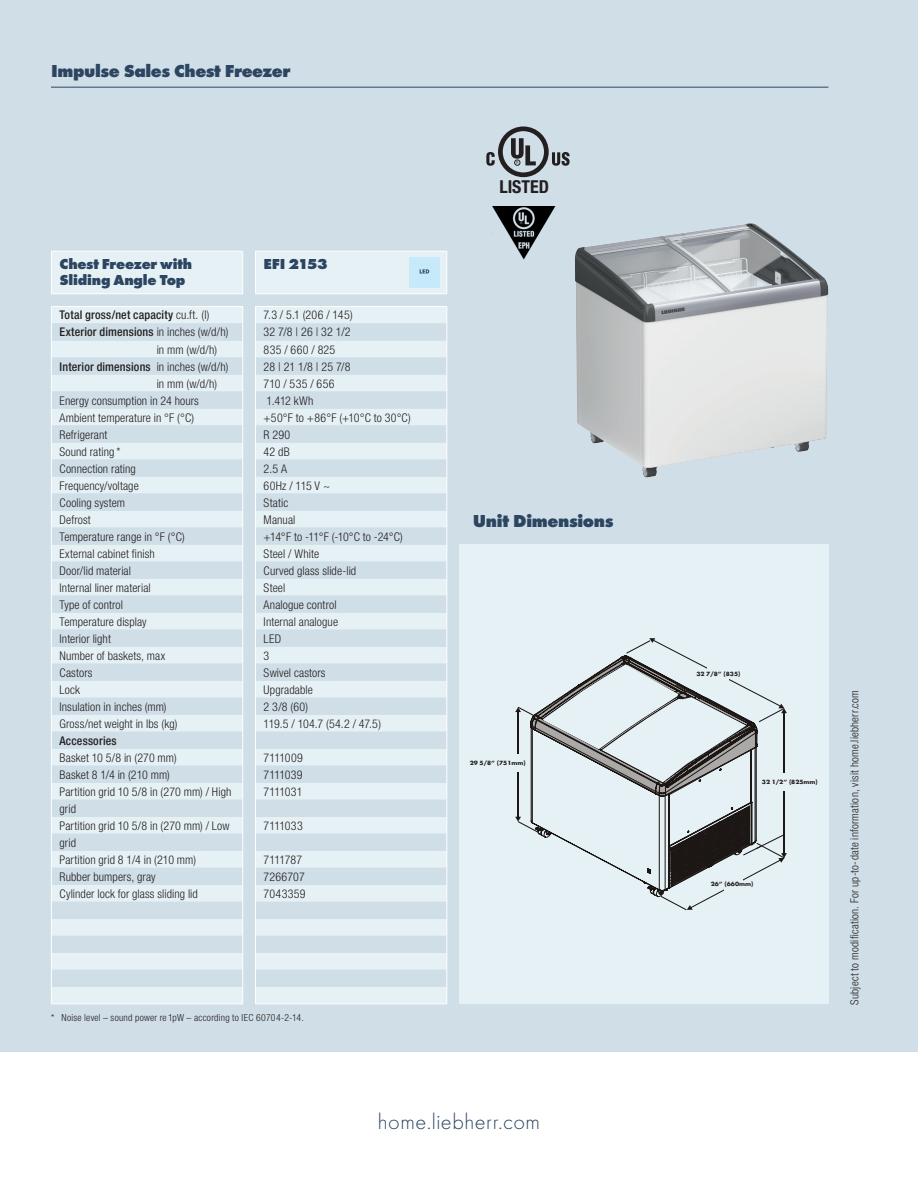
<style>
.page{position:relative;width:918px;height:1188px;background:#fff}
.page>*{position:absolute;margin:0;border:0;box-sizing:border-box;transform-origin:0 0}
.t1{font:300 22.5px "Futura";letter-spacing:.02em;color:#2c4560}
.ps_einstieg{font:700 expanded 18px "Futura";letter-spacing:-.02em;color:#2c4560}
.t2{font:700 condensed 17.85px "Helvetica Neue";color:#231f20}
.ps_attribute_pi_eins{font:700 expanded 15px/16.2px "Futura";letter-spacing:-.015em;color:#2c4560}
.ps_attribute_pi{font:300 condensed 12px/17px "Helvetica Neue LTW1 G";letter-spacing:.01em;color:#231f20}
.ps_attribute_pi-2{font:500 condensed 12px "Helvetica Neue LTW1 G";letter-spacing:.015em;color:#231f20}
.ps_attribute_pi-3{font:300 condensed 12px "Helvetica Neue LTW1 G";letter-spacing:-.02em;color:#231f20}
.ps_attribute_pi-4{font:300 condensed 12px "Helvetica Neue LTW1 G";letter-spacing:-.015em;color:#231f20}
.ps_attribute_pi-5{font:300 condensed 12px "Helvetica Neue LTW1 G";letter-spacing:-.025em;color:#231f20}
.ps_attribute_pi_zube{font:500 condensed 12px "Helvetica Neue LTW1 G";letter-spacing:.015em;color:#231f20}
.gew_ps_Klimaklassen{font:300 condensed 11.25px "Helvetica Neue LTW1 G";letter-spacing:.02em;color:#231f20}
.gew_ps_Klimaklassen-2{font:300 condensed 9.75px "Helvetica Neue LTW1 G";letter-spacing:.025em;color:#231f20}
.t3{font:700 6.3px "Futura";color:#231f20;scale:1.08 1}
.s1{font-weight:300}
</style>
<div class="page">
<div style="left:0;top:0;width:918px;height:1052px;background:#d0dee7"></div>
<div style="left:52px;top:252px;width:190px;height:751px;background:#e6f1f6"></div>
<div style="left:51px;top:294px;width:192px;height:13px;background:#d0dee7"></div>
<svg style="left:52px;top:324px;width:190px;height:663px"></svg>
<hr style="left:51px;top:1003px;width:192px;height:1px;background:#fff">
<svg style="left:51px;top:307px;width:1px;height:696px"></svg>
<svg style="left:242px;top:307px;width:1px;height:696px"></svg>
<hr style="left:51px;top:251px;width:192px;height:1px;background:#fff">
<hr style="left:51px;top:252px;width:1px;height:41px;background:#fff">
<hr style="left:242px;top:252px;width:1px;height:41px;background:#fff">
<hr style="left:51px;top:293px;width:192px;height:1px;background:#fff">
<hr style="left:51px;top:306px;width:192px;height:1px;background:#fff">
<div style="left:256px;top:252px;width:190px;height:751px;background:#e6f1f6"></div>
<div style="left:255px;top:294px;width:192px;height:13px;background:#d0dee7"></div>
<svg style="left:256px;top:324px;width:190px;height:663px"></svg>
<hr style="left:255px;top:1003px;width:192px;height:1px;background:#fff">
<svg style="left:255px;top:307px;width:1px;height:696px"></svg>
<svg style="left:446px;top:307px;width:1px;height:696px"></svg>
<hr style="left:255px;top:251px;width:192px;height:1px;background:#fff">
<hr style="left:255px;top:252px;width:1px;height:41px;background:#fff">
<hr style="left:446px;top:252px;width:1px;height:41px;background:#fff">
<hr style="left:255px;top:293px;width:192px;height:1px;background:#fff">
<hr style="left:255px;top:306px;width:192px;height:1px;background:#fff">
<hr style="left:51px;top:87px;width:777px;height:1px;background:#2c4560">
<div style="left:459px;top:544px;width:369px;height:460px;background:#e6f1f6"></div>
<div style="left:409px;top:257px;width:31px;height:31px;background:#c6eafa"></div>
<svg style="left:420px;top:269px;width:9px;height:5px"></svg>
<img style="left:575px;top:223px;width:253px;height:254px">
<img style="left:492px;top:206px;width:64px;height:54px">
<svg style="left:486px;top:126px;width:84px;height:51px"></svg>
<svg style="left:515px;top:638px;width:272px;height:272px"></svg>
<div style="left:512px;top:755px;width:14px;height:17px;background:#e6f1f6"></div>
<div style="left:707px;top:664px;width:22px;height:18px;background:#e6f1f6"></div>
<div style="left:773px;top:773px;width:21px;height:17px;background:#e6f1f6"></div>
<div style="left:724px;top:875px;width:19px;height:19px;background:#e6f1f6"></div>
<p class="ps_einstieg" style="left:51px;top:60px;width:241px">Impulse Sales Chest Freezer</p>
<p class="ps_attribute_pi_eins" style="left:60px;top:255px;width:134px">Chest Freezer with<br>Sliding Angle Top</p>
<p class="ps_attribute_pi_eins" style="left:264px;top:255px;width:66px">EFI 2153</p>
<p class="ps_attribute_pi-2" style="left:60px;top:308px;width:152px">Total gross/net capacity <span class="s1">cu.ft. (l)</span></p>
<p class="ps_attribute_pi-2" style="left:60px;top:325px;width:171px">Exterior dimensions <span class="s1">in inches (w/d/h)</span></p>
<p class="ps_attribute_pi" style="left:157px;top:341px;width:62px">in mm (w/d/h)</p>
<p class="ps_attribute_pi-2" style="left:60px;top:359px;width:171px">Interior dimensions <span class="s1">in inches (w/d/h)</span></p>
<p class="ps_attribute_pi" style="left:157px;top:375px;width:62px">in mm (w/d/h)</p>
<p class="ps_attribute_pi" style="left:60px;top:392px;width:141px">Energy consumption in 24 hours</p>
<p class="ps_attribute_pi" style="left:60px;top:409px;width:136px">Ambient temperature in °F (°C)</p>
<p class="ps_attribute_pi" style="left:60px;top:426px;width:49px">Refrigerant</p>
<p class="ps_attribute_pi" style="left:60px;top:443px;width:62px">Sound rating *</p>
<p class="ps_attribute_pi" style="left:60px;top:460px;width:78px">Connection rating</p>
<p class="ps_attribute_pi" style="left:60px;top:477px;width:81px">Frequency/voltage</p>
<p class="ps_attribute_pi" style="left:60px;top:494px;width:67px">Cooling system</p>
<p class="ps_attribute_pi" style="left:60px;top:511px;width:33px">Defrost</p>
<p class="ps_attribute_pi" style="left:60px;top:528px;width:127px">Temperature range in °F (°C)</p>
<p class="ps_attribute_pi" style="left:60px;top:545px;width:97px">External cabinet finish</p>
<p class="ps_attribute_pi" style="left:60px;top:562px;width:73px">Door/lid material</p>
<p class="ps_attribute_pi" style="left:60px;top:579px;width:93px">Internal liner material</p>
<p class="ps_attribute_pi" style="left:60px;top:596px;width:65px">Type of control</p>
<p class="ps_attribute_pi" style="left:60px;top:613px;width:89px">Temperature display</p>
<p class="ps_attribute_pi" style="left:60px;top:630px;width:53px">Interior light</p>
<p class="ps_attribute_pi" style="left:60px;top:647px;width:107px">Number of baskets, max</p>
<p class="ps_attribute_pi" style="left:60px;top:664px;width:119px">Castors<br>Lock<br>Insulation in inches (mm)<br>Gross/net weight in lbs (kg)</p>
<p class="ps_attribute_pi_zube" style="left:60px;top:733px;width:59px">Accessories</p>
<p class="ps_attribute_pi" style="left:60px;top:749px;width:119px">Basket 10 5/8 in (270 mm)</p>
<p class="ps_attribute_pi" style="left:60px;top:766px;width:112px">Basket 8 1/4 in (210 mm)</p>
<p class="ps_attribute_pi" style="left:60px;top:783px;width:173px">Partition grid 10 5/8 in (270 mm) / High grid</p>
<p class="ps_attribute_pi" style="left:60px;top:817px;width:172px">Partition grid 10 5/8 in (270 mm) / Low grid</p>
<p class="ps_attribute_pi" style="left:60px;top:851px;width:138px">Partition grid 8 1/4 in (210 mm)</p>
<p class="ps_attribute_pi" style="left:60px;top:868px;width:98px">Rubber bumpers, gray</p>
<p class="ps_attribute_pi" style="left:60px;top:885px;width:140px">Cylinder lock for glass sliding lid</p>
<p class="ps_attribute_pi" style="left:264px;top:307px;width:91px">7.3 / 5.1 (206 / 145)</p>
<p class="ps_attribute_pi" style="left:264px;top:324px;width:89px">32 7/8 | 26 | 32 1/2</p>
<p class="ps_attribute_pi" style="left:264px;top:341px;width:73px">835 / 660 / 825</p>
<p class="ps_attribute_pi" style="left:264px;top:358px;width:88px">28 | 21 1/8 | 25 7/8</p>
<p class="ps_attribute_pi" style="left:264px;top:375px;width:72px">710 / 535 / 656</p>
<p class="ps_attribute_pi" style="left:267px;top:392px;width:48px">1.412 kWh</p>
<p class="ps_attribute_pi" style="left:264px;top:409px;width:149px">+50°F to +86°F (+10°C to 30°C)</p>
<p class="ps_attribute_pi" style="left:264px;top:426px;width:28px">R 290</p>
<p class="ps_attribute_pi" style="left:264px;top:443px;width:28px">42 dB</p>
<p class="ps_attribute_pi" style="left:264px;top:460px;width:25px">2.5 A</p>
<p class="ps_attribute_pi" style="left:264px;top:477px;width:68px">60Hz / 115 V ~</p>
<p class="ps_attribute_pi" style="left:264px;top:494px;width:26px">Static</p>
<p class="ps_attribute_pi" style="left:264px;top:511px;width:33px">Manual</p>
<p class="ps_attribute_pi-5" style="left:264px;top:529px;width:141px">+14°F to -11°F (-10°C to -24°C)</p>
<p class="ps_attribute_pi" style="left:264px;top:545px;width:57px">Steel / White</p>
<p class="ps_attribute_pi" style="left:264px;top:562px;width:94px">Curved glass slide-lid</p>
<p class="ps_attribute_pi" style="left:264px;top:579px;width:23px">Steel</p>
<p class="ps_attribute_pi" style="left:264px;top:596px;width:74px">Analogue control</p>
<p class="ps_attribute_pi" style="left:264px;top:613px;width:76px">Internal analogue</p>
<p class="ps_attribute_pi" style="left:264px;top:630px;width:19px">LED</p>
<p class="ps_attribute_pi" style="left:264px;top:647px;width:7px">3</p>
<p class="ps_attribute_pi" style="left:264px;top:664px;width:63px">Swivel castors</p>
<p class="ps_attribute_pi" style="left:264px;top:681px;width:51px">Upgradable</p>
<p class="ps_attribute_pi" style="left:264px;top:698px;width:46px">2 3/8 (60)</p>
<p class="ps_attribute_pi-3" style="left:264px;top:716px;width:119px">119.5 / 104.7 (54.2 / 47.5)</p>
<p class="ps_attribute_pi-4" style="left:264px;top:750px;width:41px">7111009</p>
<p class="ps_attribute_pi-4" style="left:264px;top:767px;width:41px">7111039</p>
<p class="ps_attribute_pi-4" style="left:264px;top:784px;width:40px">7111031</p>
<p class="ps_attribute_pi-4" style="left:264px;top:818px;width:41px">7111033</p>
<p class="ps_attribute_pi-3" style="left:264px;top:852px;width:40px">7111787</p>
<p class="ps_attribute_pi" style="left:264px;top:868px;width:43px">7266707</p>
<p class="ps_attribute_pi" style="left:264px;top:885px;width:43px">7043359</p>
<p class="gew_ps_Klimaklassen-2" style="left:51px;top:1012px;width:254px">* Noise level – sound power re 1pW – according to IEC 60704-2-14.</p>
<p class="t2" style="left:499px;top:176px;width:51px">LISTED</p>
<p class="ps_einstieg" style="left:473px;top:510px;width:142px">Unit Dimensions</p>
<p class="t3" style="left:470px;top:759px;width:53px">29 5/8” (751mm)</p>
<p class="t1" style="left:378px;top:1107px;width:164px">home.liebherr.com</p>
<p class="t3" style="left:696px;top:670px;width:42px">32 7/8” (835)</p>
<p class="t3" style="left:762px;top:778px;width:53px">32 1/2” (825mm)</p>
<p class="t3" style="left:711px;top:880px;width:41px">26” (660mm)</p>
<p class="gew_ps_Klimaklassen" style="left:848px;top:1005px;width:316px;rotate:-90deg">Subject to modification. For up-to-date information, visit home.liebherr.com</p>
</div>
